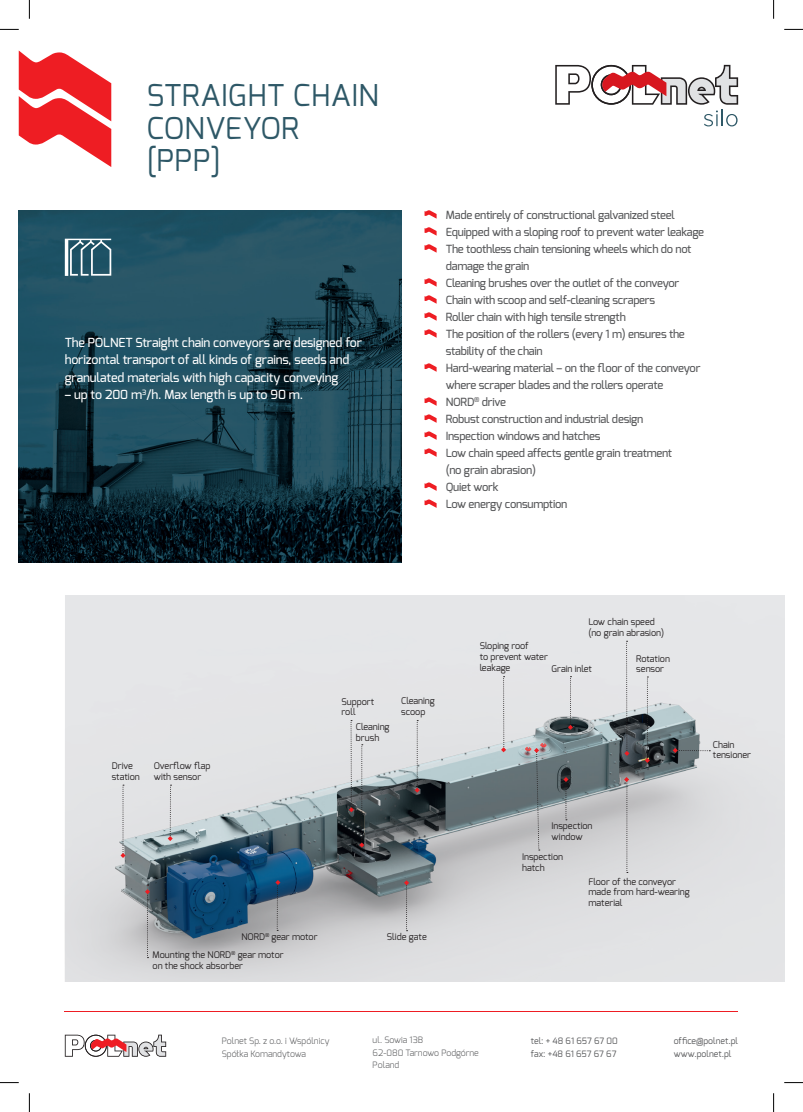
<style>
.page{position:relative;width:803px;height:1112px;background:#fff}
.page>*{position:absolute;margin:0;border:0;box-sizing:border-box;transform-origin:0 0}
.t1{font:30px/32.5px "Exo";letter-spacing:.02em;color:#2e5867}
.t2{font:500 12.5px/17.5px "Exo";letter-spacing:-.01em;color:#fff}
.t3{font:500 11.25px/17px "Exo";letter-spacing:-.02em;color:#57585a}
.t4{font:9.12px/10.9px "Exo";color:#231f20}
.t5{font:300 8.75px/12.5px "Exo";color:#57585a}
.t6{font:8.75px/12.5px "Exo";color:#57585a}
</style>
<div class="page">
<svg style="left:65px;top:1034px;width:101px;height:22px"></svg>
<hr style="left:65px;top:1010px;width:673px;height:1px;background:#ee1d23">
<svg style="left:555px;top:65px;width:183px;height:61px"></svg>
<img style="left:65px;top:595px;width:719px;height:386px">
<img style="left:19px;top:210px;width:382px;height:352px">
<svg style="left:65px;top:238px;width:46px;height:38px"></svg>
<svg style="left:145px;top:889px;width:5px;height:69px"></svg>
<svg style="left:120px;top:784px;width:6px;height:73px"></svg>
<svg style="left:168px;top:784px;width:5px;height:56px"></svg>
<svg style="left:415px;top:720px;width:5px;height:72px"></svg>
<svg style="left:501px;top:676px;width:5px;height:76px"></svg>
<svg style="left:534px;top:747px;width:6px;height:103px"></svg>
<svg style="left:568px;top:676px;width:5px;height:53px"></svg>
<svg style="left:673px;top:747px;width:37px;height:5px"></svg>
<svg style="left:645px;top:676px;width:5px;height:86px"></svg>
<svg style="left:624px;top:640px;width:5px;height:115px"></svg>
<svg style="left:624px;top:776px;width:5px;height:96px"></svg>
<svg style="left:563px;top:776px;width:5px;height:44px"></svg>
<svg style="left:404px;top:880px;width:5px;height:51px"></svg>
<svg style="left:349px;top:720px;width:15px;height:127px"></svg>
<svg style="left:275px;top:879px;width:5px;height:51px"></svg>
<svg style="left:19px;top:50px;width:92px;height:117px"></svg>
<svg style="left:424px;top:210px;width:13px;height:9px"></svg>
<svg style="left:424px;top:227px;width:13px;height:9px"></svg>
<svg style="left:424px;top:244px;width:13px;height:9px"></svg>
<svg style="left:424px;top:278px;width:13px;height:9px"></svg>
<svg style="left:424px;top:295px;width:13px;height:9px"></svg>
<svg style="left:424px;top:312px;width:13px;height:9px"></svg>
<svg style="left:424px;top:329px;width:13px;height:9px"></svg>
<svg style="left:424px;top:363px;width:13px;height:9px"></svg>
<svg style="left:424px;top:397px;width:13px;height:9px"></svg>
<svg style="left:424px;top:414px;width:13px;height:9px"></svg>
<svg style="left:424px;top:431px;width:13px;height:9px"></svg>
<svg style="left:424px;top:448px;width:13px;height:9px"></svg>
<svg style="left:424px;top:482px;width:13px;height:9px"></svg>
<svg style="left:424px;top:499px;width:13px;height:9px"></svg>
<svg style="left:0;top:29px;width:19px;height:1px"></svg>
<svg style="left:784px;top:29px;width:19px;height:1px"></svg>
<svg style="left:0;top:1082px;width:19px;height:1px"></svg>
<svg style="left:784px;top:1082px;width:19px;height:1px"></svg>
<svg style="left:29px;top:0;width:1px;height:19px"></svg>
<svg style="left:29px;top:1093px;width:1px;height:18px"></svg>
<svg style="left:773px;top:0;width:1px;height:19px"></svg>
<svg style="left:773px;top:1093px;width:1px;height:18px"></svg>
<h1 class="t1" style="left:147px;top:79px;width:234px">STRAIGHT CHAIN<br>CONVEYOR [PPP]</h1>
<p class="t2" style="left:65px;top:333px;width:299px">The POLNET Straight chain conveyors are designed for horizontal transport of all kinds of grains, seeds and granulated materials with high capacity conveying</p>
<p class="t2" style="left:65px;top:386px;width:240px">– up to 200 m<sup>3</sup>/h. Max length is up to 90 m.</p>
<p class="t3" style="left:446px;top:206px;width:260px">Made entirely of constructional galvanized steel Equipped with a sloping roof to prevent water leakage The toothless chain tensioning wheels which do not damage the grain<br>Cleaning brushes over the outlet of the conveyor Chain with scoop and self-cleaning scrapers<br>Roller chain with high tensile strength<br>The position of the rollers (every 1 m) ensures the stability of the chain<br>Hard-wearing material – on the floor of the conveyor where scraper blades and the rollers operate<br>NORD<sup>®</sup> drive<br>Robust construction and industrial design<br>Inspection windows and hatches<br>Low chain speed affects gentle grain treatment<br>(no grain abrasion)<br>Quiet work<br>Low energy consumption</p>
<p class="t4" style="left:112px;top:760px;width:29px">Drive station</p>
<p class="t4" style="left:154px;top:760px;width:58px">Overflow flap with sensor</p>
<p class="t4" style="left:341px;top:695px;width:34px">Support roll</p>
<p class="t4" style="left:356px;top:721px;width:35px">Cleaning brush</p>
<p class="t4" style="left:401px;top:695px;width:35px">Cleaning scoop</p>
<p class="t4" style="left:241px;top:931px;width:78px">NORD<sup>®</sup> gear motor</p>
<p class="t4" style="left:387px;top:931px;width:41px">Slide gate</p>
<p class="t4" style="left:152px;top:949px;width:133px">Mounting the NORD<sup>®</sup> gear motor on the shock absorber</p>
<p class="t4" style="left:588px;top:616px;width:77px">Low chain speed (no grain abrasion)</p>
<p class="t4" style="left:480px;top:640px;width:70px">Sloping roof<br>to prevent water leakage</p>
<p class="t4" style="left:551px;top:663px;width:42px">Grain inlet</p>
<p class="t4" style="left:636px;top:652px;width:35px">Rotation sensor</p>
<p class="t4" style="left:713px;top:738px;width:40px">Chain tensioner</p>
<p class="t4" style="left:551px;top:820px;width:43px">Inspection window</p>
<p class="t4" style="left:522px;top:850px;width:43px">Inspection hatch</p>
<p class="t4" style="left:588px;top:875px;width:103px">Floor of the conveyor made from hard-wearing material</p>
<p class="t5" style="left:373px;top:1033px;width:108px">ul. Sowia 13B<br>62-080 Tarnowo Podgórne<br>Poland</p>
<p class="t5" style="left:222px;top:1034px;width:109px">Polnet Sp. z o.o. i Wspólnicy<br>Spółka Komandytowa</p>
<p class="t6" style="left:531px;top:1034px;width:88px">tel: + 48 61 657 67 00 fax: +48 61 657 67 67</p>
<p class="t6" style="left:674px;top:1034px;width:66px">office@polnet.pl www.polnet.pl</p>
</div>
